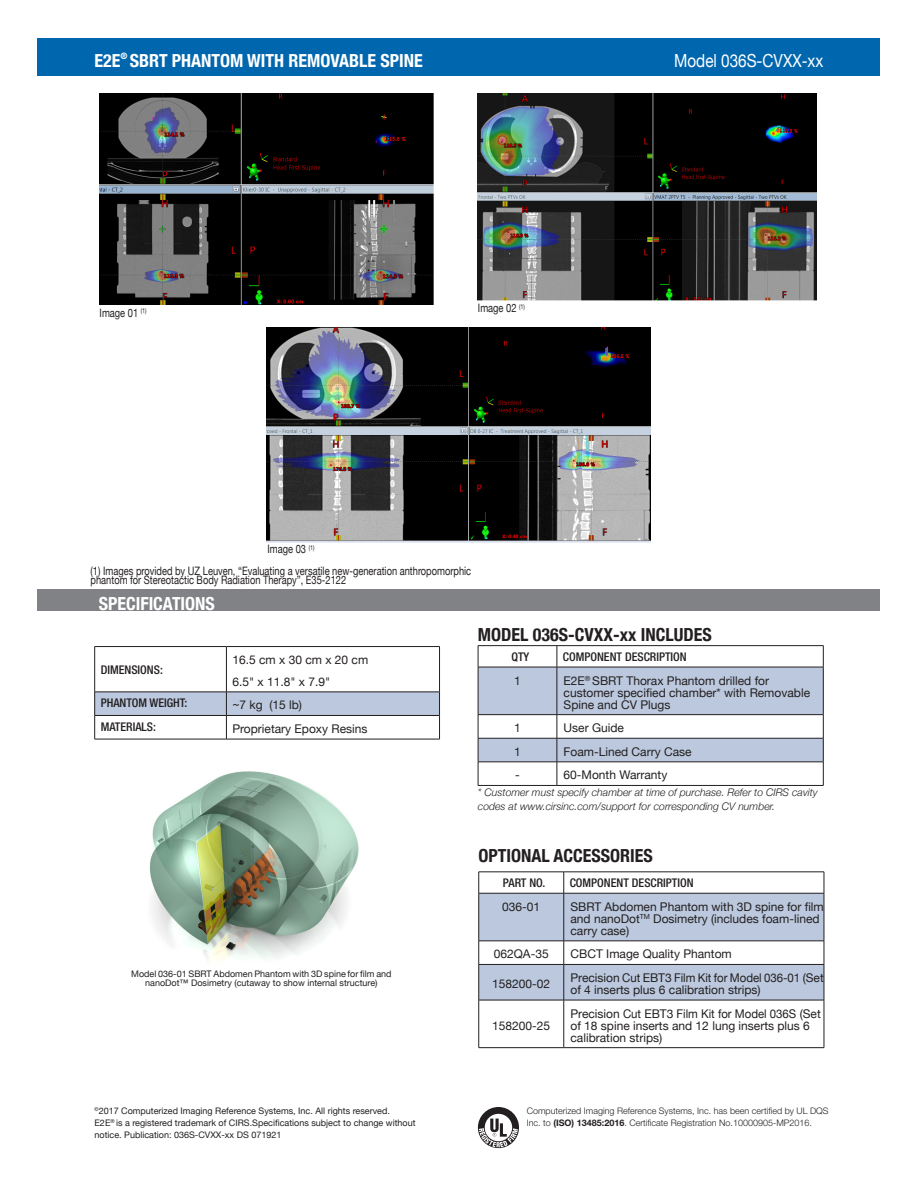
<style>
.page{position:relative;width:918px;height:1188px;background:#fff}
.page>*{position:absolute;margin:0;border:0;box-sizing:border-box;transform-origin:0 0}
.HELV_DATA{font:700 condensed 18px "Helvetica Neue";color:#231f20}
.DS_B_SubHead_Name_HN{font:700 condensed 18px "Helvetica Neue";color:#fff}
.DS_Head_W_30_30{font:18px "Helvetica Neue";color:#fff;scale:.85 1}
.A_SubHead_HN77w_12_1{font:700 condensed 18px "Helvetica Neue";color:#fff}
.B_Main_Text{font:12px/12px "Helvetica Neue";color:#231f20}
.B_Main_Text-2{font:500 condensed 12px "Helvetica Neue";color:#231f20}
.FEATURE__Bulletts{font:12px "Helvetica Neue";color:#231f20}
.B_Main_Text_HN45_9_1{font:12px "Helvetica Neue";color:#231f20}
.Benefit__Bulletts{font:12px "Helvetica Neue";color:#231f20}
.Header_2_CO_R_28_28{font:11.55px/9.3px "Helvetica Neue";color:#231f20;scale:.8 1}
.B_Main_Text_HN45_9_1-2{font:italic 300 10.5px/13.5px "Helvetica Neue";color:#231f20}
.B_Main_Text_HN45_9_1-3{font:9px/12px "Helvetica Neue";color:#231f20}
.t1{font:300 9px/12px "Helvetica Neue";color:#231f20}
.Benefit__Bulletts-2{font:9px/9px "Helvetica Neue";color:#231f20;text-align:center}
.s1{font-weight:700}
</style>
<div class="page">
<svg style="left:478px;top:1107px;width:41px;height:41px"></svg>
<div style="left:37px;top:38px;width:842px;height:38px;background:#0067af"></div>
<img style="left:149px;top:771px;width:210px;height:190px">
<div style="left:38px;top:589px;width:842px;height:22px;background:#808285"></div>
<hr style="left:478px;top:645px;width:79px;height:1px;background:#231f20">
<hr style="left:557px;top:645px;width:267px;height:1px;background:#231f20">
<svg style="left:478px;top:646px;width:346px;height:139px"></svg>
<hr style="left:478px;top:785px;width:79px;height:1px;background:#231f20">
<hr style="left:557px;top:785px;width:267px;height:1px;background:#231f20">
<hr style="left:94px;top:646px;width:132px;height:1px;background:#231f20">
<hr style="left:94px;top:647px;width:1px;height:45px;background:#231f20">
<hr style="left:226px;top:646px;width:214px;height:1px;background:#231f20">
<hr style="left:226px;top:647px;width:1px;height:45px;background:#231f20">
<hr style="left:439px;top:647px;width:1px;height:45px;background:#231f20">
<svg style="left:94px;top:692px;width:346px;height:47px"></svg>
<hr style="left:94px;top:739px;width:132px;height:1px;background:#231f20">
<hr style="left:226px;top:739px;width:214px;height:1px;background:#231f20">
<svg style="left:478px;top:872px;width:347px;height:128px"></svg>
<hr style="left:479px;top:964px;width:85px;height:1px;background:#231f20">
<hr style="left:478px;top:965px;width:1px;height:35px;background:#231f20">
<hr style="left:564px;top:964px;width:260px;height:1px;background:#231f20">
<hr style="left:564px;top:965px;width:1px;height:35px;background:#231f20">
<hr style="left:824px;top:965px;width:1px;height:35px;background:#231f20">
<hr style="left:479px;top:1000px;width:85px;height:1px;background:#231f20">
<hr style="left:478px;top:1000px;width:1px;height:47px;background:#231f20">
<hr style="left:564px;top:1000px;width:260px;height:1px;background:#231f20">
<hr style="left:564px;top:1000px;width:1px;height:47px;background:#231f20">
<hr style="left:824px;top:1000px;width:1px;height:47px;background:#231f20">
<hr style="left:479px;top:1047px;width:85px;height:1px;background:#231f20">
<hr style="left:564px;top:1047px;width:260px;height:1px;background:#231f20">
<img style="left:478px;top:94px;width:339px;height:207px">
<img style="left:100px;top:94px;width:334px;height:211px">
<img style="left:267px;top:327px;width:384px;height:215px">
<p class="DS_B_SubHead_Name_HN" style="left:94px;top:46px;width:330px">E2E<sup>®</sup> SBRT PHANTOM WITH REMOVABLE SPINE</p>
<p class="DS_Head_W_30_30" style="left:674px;top:48px;width:177px">Model 036S-CVXX-xx</p>
<p class="Header_2_CO_R_28_28" style="left:100px;top:309px;width:60px">Image 01 <sup>(1)</sup></p>
<p class="Header_2_CO_R_28_28" style="left:268px;top:545px;width:60px">Image 03 <sup>(1)</sup></p>
<p class="Header_2_CO_R_28_28" style="left:478px;top:304px;width:60px">Image 02 <sup>(1)</sup></p>
<p class="Header_2_CO_R_28_28" style="left:91px;top:567px;width:477px">(1) Images provided by UZ Leuven, “Evaluating a versatile new-generation anthropomorphic phantom for Stereotactic Body Radiation Therapy”, E35-2122</p>
<p class="A_SubHead_HN77w_12_1" style="left:99px;top:588px;width:118px">SPECIFICATIONS</p>
<p class="B_Main_Text-2" style="left:101px;top:663px;width:64px">DIMENSIONS:</p>
<p class="B_Main_Text" style="left:232px;top:655px;width:137px">16.5 cm x 30 cm x 20 cm</p>
<p class="B_Main_Text" style="left:232px;top:676px;width:99px">6.5" x 11.8" x 7.9"</p>
<p class="B_Main_Text-2" style="left:101px;top:696px;width:88px">PHANTOM WEIGHT:</p>
<p class="B_Main_Text" style="left:232px;top:700px;width:71px">~7 kg (15 lb)</p>
<p class="B_Main_Text-2" style="left:101px;top:719px;width:57px">MATERIALS:</p>
<p class="B_Main_Text" style="left:232px;top:724px;width:137px">Proprietary Epoxy Resins</p>
<p class="Benefit__Bulletts-2" style="left:131px;top:970px;width:262px">Model 036-01 SBRT Abdomen Phantom with 3D spine for film and nanoDot™ Dosimetry (cutaway to show internal structure)</p>
<p class="B_Main_Text_HN45_9_1-3" style="left:94px;top:1106px;width:323px"><sup>©</sup>2017 Computerized Imaging Reference Systems, Inc. All rights reserved.<br>E2E<sup>®</sup> is a registered trademark of CIRS.Specifications subject to change without notice. Publication: 036S-CVXX-xx DS 071921</p>
<p class="HELV_DATA" style="left:478px;top:619px;width:235px">MODEL 036S-CVXX-xx INCLUDES</p>
<p class="B_Main_Text-2" style="left:511px;top:650px;width:20px">QTY</p>
<p class="B_Main_Text-2" style="left:563px;top:650px;width:126px">COMPONENT DESCRIPTION</p>
<p class="B_Main_Text" style="left:514px;top:675px;width:8px">1</p>
<p class="B_Main_Text" style="left:564px;top:675px;width:248px">E2E<sup>®</sup> SBRT Thorax Phantom drilled for customer specified chamber* with Removable<br>Spine and CV Plugs</p>
<p class="B_Main_Text" style="left:514px;top:723px;width:8px">1</p>
<p class="B_Main_Text" style="left:564px;top:723px;width:62px">User Guide</p>
<p class="B_Main_Text" style="left:514px;top:746px;width:8px">1</p>
<p class="FEATURE__Bulletts" style="left:564px;top:743px;width:130px">Foam-Lined Carry Case</p>
<p class="B_Main_Text" style="left:515px;top:770px;width:6px">-</p>
<p class="FEATURE__Bulletts" style="left:564px;top:767px;width:105px">60-Month Warranty</p>
<p class="B_Main_Text_HN45_9_1-2" style="left:478px;top:785px;width:341px">* Customer must specify chamber at time of purchase. Refer to CIRS cavity codes at www.cirsinc.com/support for corresponding CV number.</p>
<p class="HELV_DATA" style="left:479px;top:841px;width:176px">OPTIONAL ACCESSORIES</p>
<p class="B_Main_Text-2" style="left:503px;top:876px;width:44px">PART NO.</p>
<p class="B_Main_Text-2" style="left:570px;top:876px;width:126px">COMPONENT DESCRIPTION</p>
<p class="Benefit__Bulletts" style="left:502px;top:898px;width:40px">036-01</p>
<p class="B_Main_Text" style="left:571px;top:901px;width:255px">SBRT Abdomen Phantom with 3D spine for film and nanoDot<sup>TM</sup> Dosimetry (includes foam-lined carry case)</p>
<p class="B_Main_Text" style="left:494px;top:949px;width:56px">062QA-35</p>
<p class="B_Main_Text" style="left:571px;top:949px;width:163px">CBCT Image Quality Phantom</p>
<p class="B_Main_Text_HN45_9_1" style="left:492px;top:975px;width:60px">158200-02</p>
<p class="B_Main_Text" style="left:571px;top:972px;width:255px">Precision Cut EBT3 Film Kit for Model 036-01 (Set of 4 inserts plus 6 calibration strips)</p>
<p class="B_Main_Text_HN45_9_1" style="left:492px;top:1017px;width:60px">158200-25</p>
<p class="B_Main_Text" style="left:571px;top:1008px;width:252px">Precision Cut EBT3 Film Kit for Model 036S (Set of 18 spine inserts and 12 lung inserts plus 6 calibration strips)</p>
<p class="t1" style="left:527px;top:1105px;width:303px">Computerized Imaging Reference Systems, Inc. has been certified by UL DQS<br>Inc. to <span class="s1">(ISO) 13485:2016</span>. Certificate Registration No.10000905-MP2016.</p>
</div>
